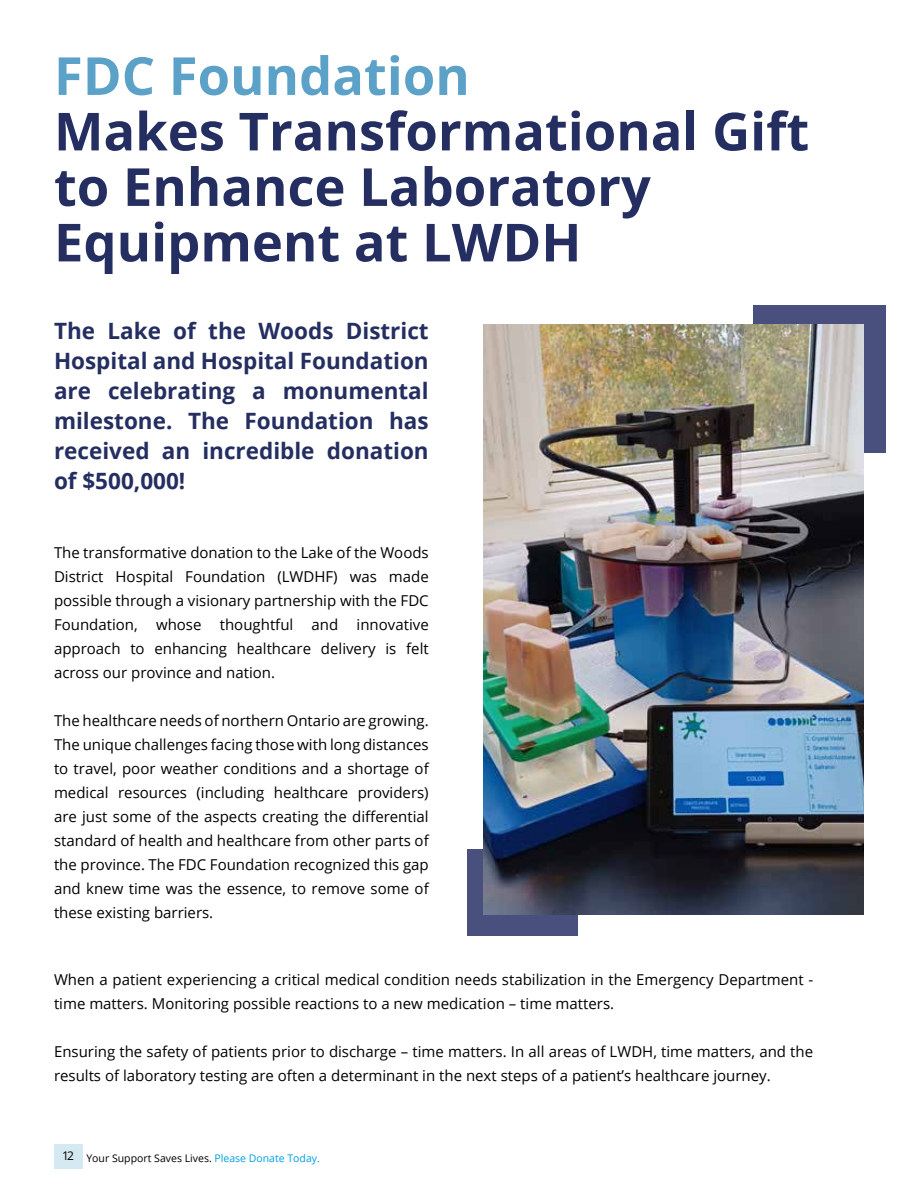
<style>
.page{position:relative;width:918px;height:1188px;background:#fff}
.page>*{position:absolute;margin:0;border:0;box-sizing:border-box;transform-origin:0 0}
.t1{font:700 52.5px/55.5px "Open Sans";color:#242e60}
.t2{font:700 52.5px "Open Sans";color:#5ca1c8}
.t3{font:700 22.5px/30px "Open Sans";color:#242e60;text-align:justify}
.t4{font:15px/24px "Open Sans";color:#000;text-align:justify}
.t5{font:10.5px "Open Sans";color:#000}
.s1{font-size:12px}
.s2{color:#009fe3}
</style>
<div class="page">
<div style="left:55px;top:1145px;width:28px;height:24px;background:#d5e9f2"></div>
<div style="left:468px;top:849px;width:110px;height:87px;background:#49507e"></div>
<div style="left:753px;top:305px;width:133px;height:148px;background:#49507e"></div>
<img style="left:484px;top:324px;width:380px;height:591px">
<h1 class="t2" style="left:54px;top:39px;width:417px">FDC Foundation</h1>
<h1 class="t1" style="left:54px;top:102px;width:757px">Makes Transformational Gift to Enhance Laboratory<br>Equipment at LWDH</h1>
<h2 class="t3" style="left:54px;top:316px;width:376px">The Lake of the Woods District Hospital and Hospital Foundation are celebrating a monumental milestone. The Foundation has received an incredible donation of $500,000!</h2>
<p class="t4" style="left:54px;top:540px;width:376px">The transformative donation to the Lake of the Woods District Hospital Foundation (LWDHF) was made possible through a visionary partnership with the FDC Foundation, whose thoughtful and innovative approach to enhancing healthcare delivery is felt across our province and nation.</p>
<p class="t4" style="left:54px;top:708px;width:376px">The healthcare needs of northern Ontario are growing.<br>The unique challenges facing those with long distances to travel, poor weather conditions and a shortage of medical resources (including healthcare providers) are just some of the aspects creating the differential standard of health and healthcare from other parts of the province. The FDC Foundation recognized this gap and knew time was the essence, to remove some of these existing barriers.</p>
<p class="t4" style="left:54px;top:968px;width:761px">When a patient experiencing a critical medical condition needs stabilization in the Emergency Department - time matters. Monitoring possible reactions to a new medication – time matters.</p>
<p class="t4" style="left:54px;top:1040px;width:761px">Ensuring the safety of patients prior to discharge – time matters. In all areas of LWDH, time matters, and the results of laboratory testing are often a determinant in the next steps of a patient’s healthcare journey.</p>
<p class="t5" style="left:62px;top:1151px;width:259px"><span class="s1">12</span> Your Support Saves Lives. <span class="s2">Please Donate Today.</span></p>
</div>
